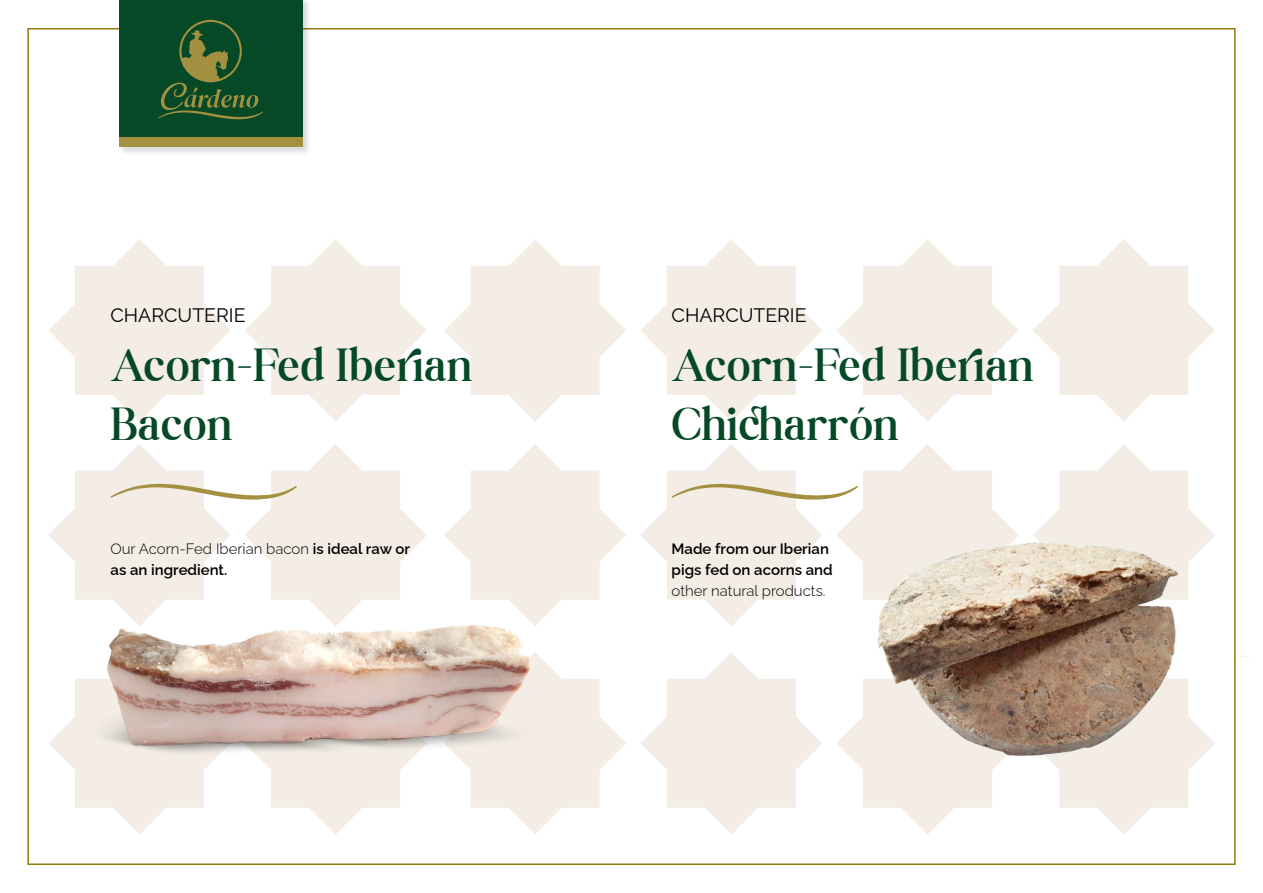
<style>
.page{position:relative;width:1263px;height:893px;background:#fff}
.page>*{position:absolute;margin:0;border:0;box-sizing:border-box;transform-origin:0 0}
.t1{font:300 49.5px/59.4px "Boston Angel";color:#054927}
.t2{font:19.5px "Raleway";color:#000}
.t3{font:600 15px/21px "Raleway";color:#000}
.t4{font:300 15px "Raleway";color:#000}
.s1{font-weight:300}
</style>
<div class="page">
<svg style="left:1046px;top:444px;width:169px;height:97px"></svg>
<svg style="left:444px;top:444px;width:182px;height:182px"></svg>
<svg style="left:1059px;top:738px;width:156px;height:96px"></svg>
<svg style="left:836px;top:725px;width:156px;height:109px"></svg>
<svg style="left:640px;top:652px;width:182px;height:182px"></svg>
<svg style="left:457px;top:652px;width:169px;height:182px"></svg>
<svg style="left:1033px;top:239px;width:182px;height:182px"></svg>
<svg style="left:836px;top:239px;width:183px;height:182px"></svg>
<svg style="left:640px;top:239px;width:182px;height:182px"></svg>
<svg style="left:444px;top:239px;width:182px;height:182px"></svg>
<svg style="left:257px;top:756px;width:157px;height:78px"></svg>
<svg style="left:48px;top:679px;width:170px;height:155px"></svg>
<svg style="left:245px;top:239px;width:182px;height:182px"></svg>
<svg style="left:48px;top:239px;width:183px;height:182px"></svg>
<svg style="left:48px;top:444px;width:379px;height:181px"></svg>
<img style="left:116px;top:0;width:198px;height:153px">
<div style="left:119px;top:0;width:184px;height:146px;background:#054927"></div>
<div style="left:119px;top:137px;width:184px;height:9px;background:#a39041"></div>
<svg style="left:158px;top:20px;width:105px;height:99px"></svg>
<svg style="left:640px;top:444px;width:365px;height:182px"></svg>
<img style="left:855px;top:522px;width:354px;height:265px">
<img style="left:89px;top:625px;width:446px;height:131px">
<h2 class="t2" style="left:111px;top:300px;width:136px">CHARCUTERIE</h2>
<h1 class="t1" style="left:111px;top:335px;width:363px">Acorn-Fed Iberian<br>Bacon</h1>
<h2 class="t2" style="left:672px;top:300px;width:136px">CHARCUTERIE</h2>
<h1 class="t1" style="left:672px;top:335px;width:363px">Acorn-Fed Iberian<br>Chicharrón</h1>
<p class="t3" style="left:111px;top:537px;width:301px"><span class="s1">Our Acorn-Fed Iberian bacon</span> is ideal raw or as an ingredient.</p>
<p class="t3" style="left:672px;top:537px;width:163px">Made from our Iberian pigs fed on acorns and</p>
<p class="t4" style="left:672px;top:579px;width:155px">other natural products.</p>
</div>
